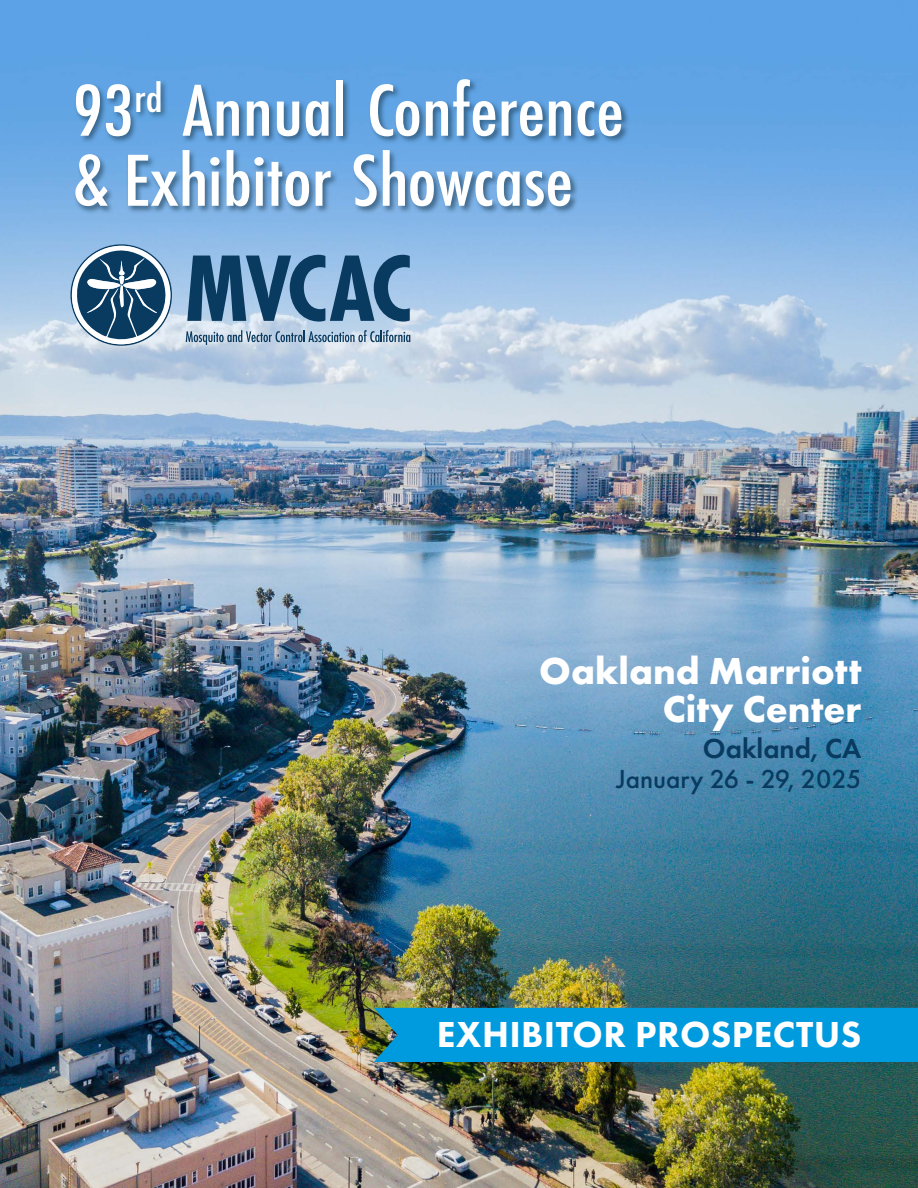
<style>
.page{position:relative;width:918px;height:1188px;background:#fff}
.page>*{position:absolute;margin:0;border:0;box-sizing:border-box;transform-origin:0 0}
.t1{font:500 76.5px/70.1px "Futura PT Cond";color:#fff;scale:1.1 1}
.t2{font:700 39px/37.5px "Futura PT";color:#fff;text-align:right}
.t3{font:800 37.5px "Futura PT";letter-spacing:.01em;color:#fff}
.t4{font:600 28.5px "Futura PT";color:#093a5f}
.t5{font:500 27px "Futura PT";color:#093a5f}
</style>
<div class="page">
<img style="left:0;top:0;width:918px;height:1188px">
<div style="left:74px;top:77px;width:556px;height:137px;background:#19384d;opacity:.6"></div>
<svg style="left:187px;top:255px;width:223px;height:67px;background:#517a9e"></svg>
<svg style="left:186px;top:330px;width:224px;height:15px;background:#9bb2c6"></svg>
<svg style="left:70px;top:244px;width:102px;height:102px"></svg>
<div style="left:374px;top:1008px;width:544px;height:54px;background:#009bde"></div>
<p class="t1" style="left:72px;top:75px;width:503px">93<sup>rd</sup> Annual Conference &amp; Exhibitor Showcase</p>
<p class="t2" style="left:539px;top:651px;width:324px">Oakland Marriott<br>City Center</p>
<p class="t4" style="left:703px;top:730px;width:160px">Oakland, CA</p>
<p class="t5" style="left:616px;top:762px;width:247px">January 26 - 29, 2025</p>
<p class="t3" style="left:437px;top:1011px;width:426px">EXHIBITOR PROSPECTUS</p>
</div>
